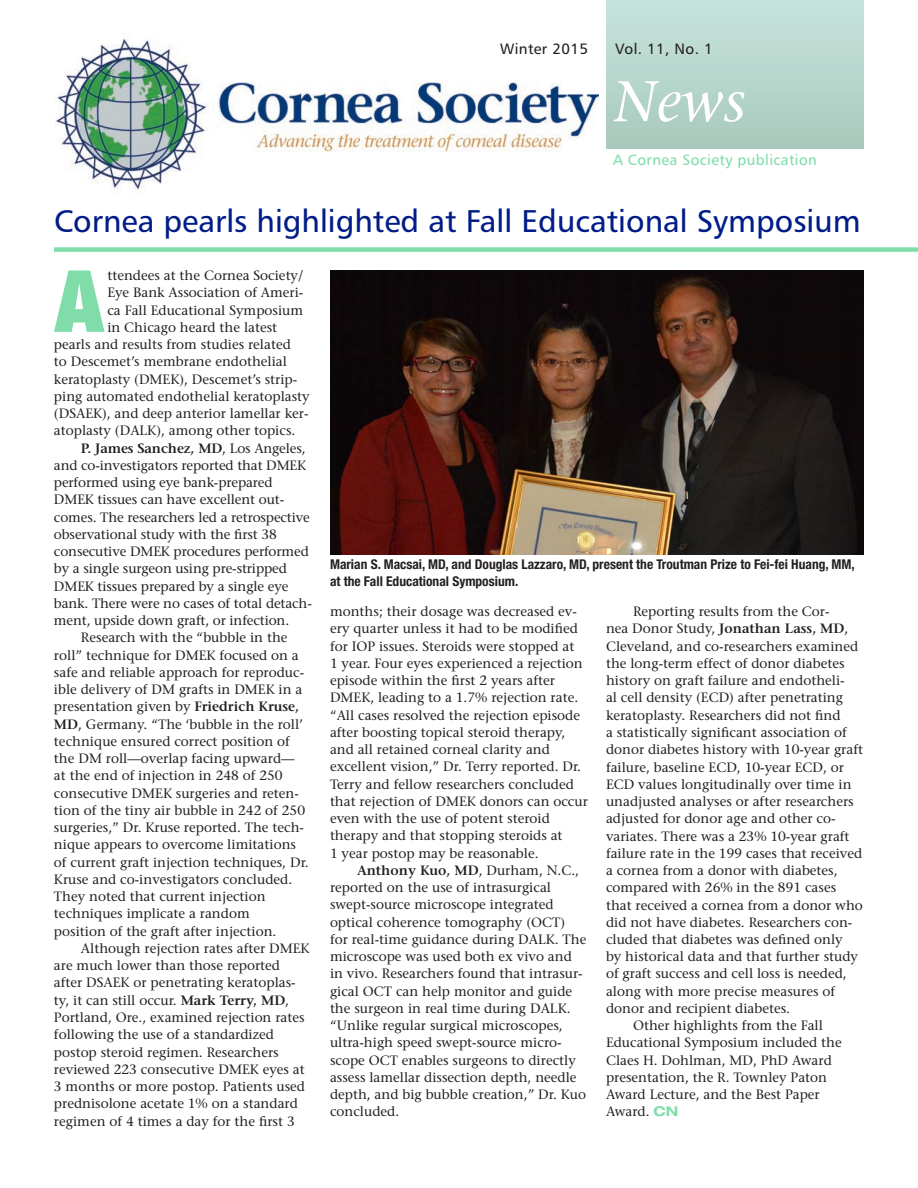
<style>
.page{position:relative;width:918px;height:1188px;background:#fff}
.page>*{position:absolute;margin:0;border:0;box-sizing:border-box;transform-origin:0 0}
.Main_Text{font:900 condensed 85.95px "Helvetica Neue LT Std";color:#80ddaa}
.t1{font:italic 57px "Stone Serif";color:#fff}
.Headline{font:31.5px "Humanist 777 BT Roman B";color:#001c88}
.t2{font:15px "Humanist 777 BT Roman B";letter-spacing:.025em;color:#80ddaa}
.t3{font:15px "Humanist 777 BT Roman B";letter-spacing:.025em;color:#231f20}
.Main_Text-2{font:13.5px/17.2px "Stone Serif";color:#231f20}
.t4{font:700 condensed 13.5px/16.5px "Helvetica Neue LT Std";color:#231f20}
.s1{font-weight:600}
.s2{font-family:"Helvetica Neue LT Std";font-weight:700;font-stretch:expanded;color:#80ddaa}
</style>
<div class="page">
<div style="left:606px;top:0;width:258px;height:148px;background:linear-gradient(to bottom,#c7e4de,#a9cabd)"></div>
<img style="left:55px;top:39px;width:152px;height:151px">
<img style="left:218px;top:82px;width:381px;height:70px">
<div style="left:54px;top:247px;width:864px;height:5px;background:#80ddaa"></div>
<img style="left:330px;top:270px;width:534px;height:284px">
<p class="t3" style="left:500px;top:39px;width:89px">Winter 2015</p>
<p class="t3" style="left:615px;top:39px;width:99px">Vol. 11, No. 1</p>
<p class="t1" style="left:613px;top:68px;width:134px">News</p>
<p class="t2" style="left:613px;top:150px;width:206px">A Cornea Society publication</p>
<p class="Headline" style="left:54px;top:202px;width:808px">Cornea pearls highlighted at Fall Educational Symposium</p>
<p class="Main_Text" style="left:55px;top:246px;width:51px">A</p>
<p class="Main_Text-2" style="left:107px;top:267px;width:198px">ttendees at the Cornea Society/</p>
<p class="Main_Text-2" style="left:107px;top:284px;width:198px">Eye Bank Association of Ameri-</p>
<p class="Main_Text-2" style="left:107px;top:301px;width:197px">ca Fall Educational Symposium</p>
<p class="Main_Text-2" style="left:107px;top:319px;width:171px">in Chicago heard the latest</p>
<p class="Main_Text-2" style="left:54px;top:336px;width:238px">pearls and results from studies related</p>
<p class="Main_Text-2" style="left:54px;top:353px;width:235px">to Descemet’s membrane endothelial</p>
<p class="Main_Text-2" style="left:54px;top:370px;width:245px">keratoplasty (DMEK), Descemet’s strip-</p>
<p class="Main_Text-2" style="left:54px;top:388px;width:257px">ping automated endothelial keratoplasty</p>
<p class="Main_Text-2" style="left:54px;top:405px;width:256px">(DSAEK), and deep anterior lamellar ker-</p>
<p class="Main_Text-2" style="left:54px;top:422px;width:243px">atoplasty (DALK), among other topics.</p>
<p class="Main_Text-2" style="left:54px;top:439px;width:259px;text-indent:27px"><span class="s1">P. James Sanchez, MD</span>, Los Angeles, and co-investigators reported that DMEK performed using eye bank-prepared DMEK tissues can have excellent out&shy;comes. The researchers led a retrospective observational study with the first 38 consecutive DMEK procedures performed by a single surgeon using pre-stripped DMEK tissues prepared by a single eye bank. There were no cases of total detach&shy;ment, upside down graft, or infection.</p>
<p class="Main_Text-2" style="left:54px;top:629px;width:256px;text-indent:27px">Research with the “bubble in the roll” technique for DMEK focused on a safe and reliable approach for reproduc&shy;ible delivery of DM grafts in DMEK in a presentation given by <span class="s1">Friedrich Kruse, MD</span>, Germany. “The ‘bubble in the roll’ technique ensured correct position of the DM roll—overlap facing upward— at the end of injection in 248 of 250 consecutive DMEK surgeries and reten&shy;tion of the tiny air bubble in 242 of 250 surgeries,” Dr. Kruse reported. The tech&shy;nique appears to overcome limitations of current graft injection techniques, Dr.<br>Kruse and co-investigators concluded.<br>They noted that current injection techniques implicate a random<br>position of the graft after injection.</p>
<p class="Main_Text-2" style="left:54px;top:940px;width:257px;text-indent:27px">Although rejection rates after DMEK are much lower than those reported after DSAEK or penetrating keratoplas&shy;ty, it can still occur. <span class="s1">Mark Terry, MD</span>, Portland, Ore., examined rejection rates following the use of a standardized postop steroid regimen. Researchers reviewed 223 consecutive DMEK eyes at 3 months or more postop. Patients used prednisolone acetate 1% on a standard regimen of 4 times a day for the first 3</p>
<p class="t4" style="left:330px;top:556px;width:526px">Marian S. Macsai, MD, and Douglas Lazzaro, MD, present the Troutman Prize to Fei-fei Huang, MM, at the Fall Educational Symposium.</p>
<p class="Main_Text-2" style="left:330px;top:603px;width:259px">months; their dosage was decreased ev&shy;ery quarter unless it had to be modified for IOP issues. Steroids were stopped at<br>1 year. Four eyes experienced a rejection episode within the first 2 years after DMEK, leading to a 1.7% rejection rate. “All cases resolved the rejection episode after boosting topical steroid therapy, and all retained corneal clarity and excellent vision,” Dr. Terry reported. Dr.<br>Terry and fellow researchers concluded that rejection of DMEK donors can occur even with the use of potent steroid therapy and that stopping steroids at<br>1 year postop may be reasonable.</p>
<p class="Main_Text-2" style="left:330px;top:862px;width:258px;text-indent:27px"><span class="s1">Anthony Kuo, MD</span>, Durham, N.C., reported on the use of intrasurgical swept-source microscope integrated optical coherence tomography (OCT) for real-time guidance during DALK. The microscope was used both ex vivo and in vivo. Researchers found that intrasur&shy;gical OCT can help monitor and guide the surgeon in real time during DALK. “Unlike regular surgical microscopes, ultra-high speed swept-source micro&shy;scope OCT enables surgeons to directly assess lamellar dissection depth, needle depth, and big bubble creation,” Dr. Kuo concluded.</p>
<p class="Main_Text-2" style="left:606px;top:603px;width:259px;text-indent:27px">Reporting results from the Cor-<br>nea Donor Study, <span class="s1">Jonathan Lass, MD</span>, Cleveland, and co-researchers examined the long-term effect of donor diabetes history on graft failure and endotheli-<br>al cell density (ECD) after penetrating keratoplasty. Researchers did not find<br>a statistically significant association of donor diabetes history with 10-year graft failure, baseline ECD, 10-year ECD, or ECD values longitudinally over time in unadjusted analyses or after researchers adjusted for donor age and other co&shy;variates. There was a 23% 10-year graft failure rate in the 199 cases that received a cornea from a donor with diabetes, compared with 26% in the 891 cases that received a cornea from a donor who did not have diabetes. Researchers con&shy;cluded that diabetes was defined only<br>by historical data and that further study of graft success and cell loss is needed, along with more precise measures of donor and recipient diabetes.</p>
<p class="Main_Text-2" style="left:606px;top:1017px;width:237px;text-indent:27px">Other highlights from the Fall<br>Educational Symposium included the<br>Claes H. Dohlman, MD, PhD Award presentation, the R. Townley Paton<br>Award Lecture, and the Best Paper<br>Award. <span class="s2">CN</span></p>
</div>
